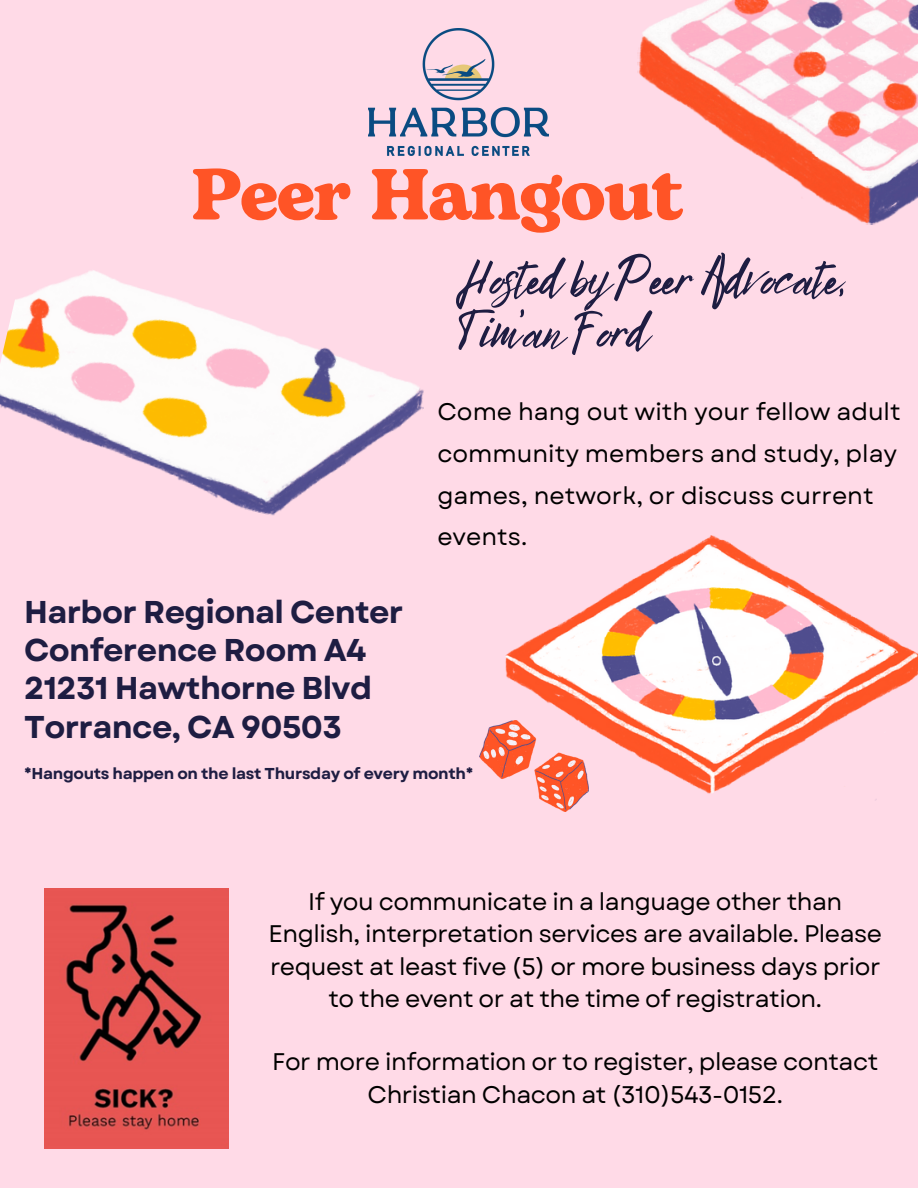
<style>
.page{position:relative;width:918px;height:1188px;background:#ffdae7}
.page>*{position:absolute;margin:0;border:0;box-sizing:border-box;transform-origin:0 0}
.t1{font:700 72px "Bogart";letter-spacing:-.02em;color:#ff5426}
.t2{font:54px "Bright Sunshine";letter-spacing:-.045em;color:#1e1d42}
.t3{font:700 31.5px/38.2px "Garet";letter-spacing:-.02em;color:#1e1d42}
.t4{font:24px/32.7px "Garet";letter-spacing:-.02em;color:#000;text-align:center}
.t5{font:24px/41.7px "Garet";color:#000}
.t6{font:700 15.75px "Garet";letter-spacing:-.02em;color:#1e1d42}
</style>
<div class="page">
<img style="left:637px;top:0;width:281px;height:225px">
<img style="left:0;top:270px;width:424px;height:246px">
<img style="left:506px;top:536px;width:412px;height:264px">
<img style="left:479px;top:721px;width:109px;height:91px">
<img style="left:45px;top:888px;width:183px;height:260px">
<img style="left:369px;top:28px;width:180px;height:128px">
<p class="t1" style="left:191px;top:143px;width:494px">Peer Hangout</p>
<p class="t2" style="left:459px;top:235px;width:388px">Hosted by Peer Advocate,</p>
<h1 class="t2" style="left:459px;top:288px;width:191px">Tim’an Ford</h1>
<p class="t5" style="left:437px;top:391px;width:465px">Come hang out with your fellow adult community members and study, play games, network, or discuss current events.</p>
<h2 class="t3" style="left:24px;top:593px;width:381px">Harbor Regional Center<br>Conference Room A4<br>21231 Hawthorne Blvd<br>Torrance, CA 90503</h2>
<p class="t6" style="left:24px;top:762px;width:451px">*Hangouts happen on the last Thursday of every month*</p>
<h4 class="t4" style="left:269px;top:885px;width:615px">If you communicate in a language other than English, interpretation services are available. Please request at least five (5) or more business days prior to the event or at the time of registration.</h4>
<p class="t4" style="left:272px;top:1045px;width:608px">For more information or to register, please contact<br>Christian Chacon at (310)543-0152.</p>
</div>
